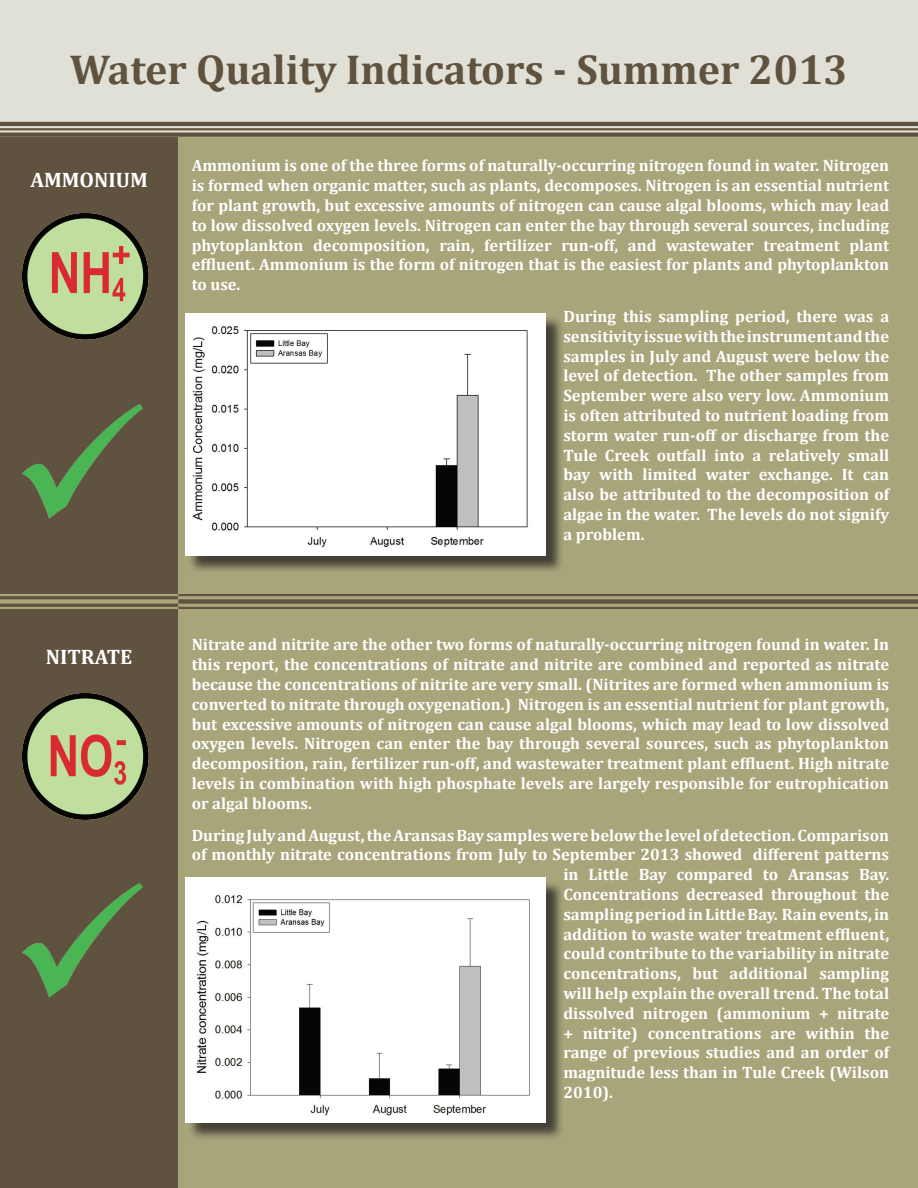
<style>
.page{position:relative;width:918px;height:1188px;background:#fff}
.page>*{position:absolute;margin:0;border:0;box-sizing:border-box;transform-origin:0 0}
.t1{font:700 42px "Cambria";color:#5f523e}
.t2{font:700 21px "Cambria";color:#fff}
.t3{font:700 16.5px/19.8px "Cambria";color:#fff;text-align:justify}
</style>
<div class="page">
<div style="left:0;top:137px;width:178px;height:1051px;background:#5f523e"></div>
<div style="left:178px;top:137px;width:740px;height:1051px;background:#a8a57b"></div>
<div style="left:0;top:0;width:918px;height:137px;background:#e1e0d6"></div>
<hr style="left:0;top:122px;width:918px;height:4px;background:#5f523e">
<hr style="left:0;top:128px;width:918px;height:2px;background:#5f523e">
<svg style="left:0;top:133px;width:918px;height:4px;fill:#5f523e"></svg>
<hr style="left:178px;top:594px;width:740px;height:2px;background:#5f523e">
<div style="left:178px;top:599px;width:740px;height:5px;background:#5f523e"></div>
<hr style="left:178px;top:607px;width:740px;height:2px;background:#5f523e">
<hr style="left:0;top:594px;width:178px;height:2px;background:#a8a57b">
<div style="left:0;top:599px;width:178px;height:5px;background:#a8a57b"></div>
<hr style="left:0;top:607px;width:178px;height:2px;background:#a8a57b">
<img style="left:22px;top:214px;width:126px;height:126px">
<img style="left:22px;top:694px;width:126px;height:126px">
<div style="left:188px;top:315px;width:376px;height:259px;background:#231f20;opacity:.75"></div>
<img style="left:185px;top:313px;width:360px;height:242px">
<div style="left:188px;top:880px;width:376px;height:261px;background:#231f20;opacity:.75"></div>
<img style="left:185px;top:877px;width:360px;height:246px">
<img style="left:22px;top:404px;width:121px;height:115px">
<img style="left:22px;top:883px;width:121px;height:115px">
<h1 class="t1" style="left:70px;top:40px;width:780px">Water Quality Indicators - Summer 2013</h1>
<p class="t2" style="left:30px;top:165px;width:102px">AMMONIUM</p>
<p class="t2" style="left:46px;top:642px;width:86px">NITRATE</p>
<p class="t3" style="left:192px;top:155px;width:699px">Ammonium is one of the three forms of naturally-occurring nitrogen found in water. Nitrogen is formed when organic matter, such as plants, decomposes. Nitrogen is an essential nutrient for plant growth, but excessive amounts of nitrogen can cause algal blooms, which may lead to low dissolved oxygen levels. Nitrogen can enter the bay through several sources, including phytoplankton decomposition, rain, fertilizer run-off, and wastewater treatment plant effluent. Ammonium is the form of nitrogen that is the easiest for plants and phytoplankton to use.</p>
<p class="t3" style="left:563px;top:306px;width:327px">During this sampling period, there was a sensitivity issue with the instrument and the samples in July and August were below the level of detection. The other samples from September were also very low. Ammonium is often attributed to nutrient loading from storm water run-off or discharge from the Tule Creek outfall into a relatively small bay with limited water exchange. It can also be attributed to the decomposition of algae in the water. The levels do not signify a problem.</p>
<p class="t3" style="left:192px;top:634px;width:699px">Nitrate and nitrite are the other two forms of naturally-occurring nitrogen found in water. In this report, the concentrations of nitrate and nitrite are combined and reported as nitrate because the concentrations of nitrite are very small. (Nitrites are formed when ammonium is converted to nitrate through oxygenation.) Nitrogen is an essential nutrient for plant growth, but excessive amounts of nitrogen can cause algal blooms, which may lead to low dissolved oxygen levels. Nitrogen can enter the bay through several sources, such as phytoplankton decomposition, rain, fertilizer run-off, and wastewater treatment plant effluent. High nitrate levels in combination with high phosphate levels are largely responsible for eutrophication or algal blooms.</p>
<p class="t3" style="left:192px;top:825px;width:699px">During July and August, the Aransas Bay samples were below the level of detection. Comparison</p>
<p class="t3" style="left:192px;top:844px;width:699px">of monthly nitrate concentrations from July to September 2013 showed different patterns</p>
<p class="t3" style="left:563px;top:864px;width:327px">in Little Bay compared to Aransas Bay.</p>
<p class="t3" style="left:563px;top:884px;width:327px">Concentrations decreased throughout the</p>
<p class="t3" style="left:563px;top:904px;width:327px">sampling period in Little Bay. Rain events, in</p>
<p class="t3" style="left:563px;top:924px;width:327px">addition to waste water treatment effluent,</p>
<p class="t3" style="left:563px;top:943px;width:327px">could contribute to the variability in nitrate</p>
<p class="t3" style="left:563px;top:963px;width:327px">concentrations, but additional sampling</p>
<p class="t3" style="left:563px;top:983px;width:327px">will help explain the overall trend. The total</p>
<p class="t3" style="left:563px;top:1003px;width:327px">dissolved nitrogen (ammonium + nitrate</p>
<p class="t3" style="left:563px;top:1023px;width:327px">+ nitrite) concentrations are within the</p>
<p class="t3" style="left:563px;top:1042px;width:327px">range of previous studies and an order of</p>
<p class="t3" style="left:563px;top:1062px;width:327px">magnitude less than in Tule Creek (Wilson</p>
<p class="t3" style="left:563px;top:1082px;width:51px">2010).</p>
</div>
